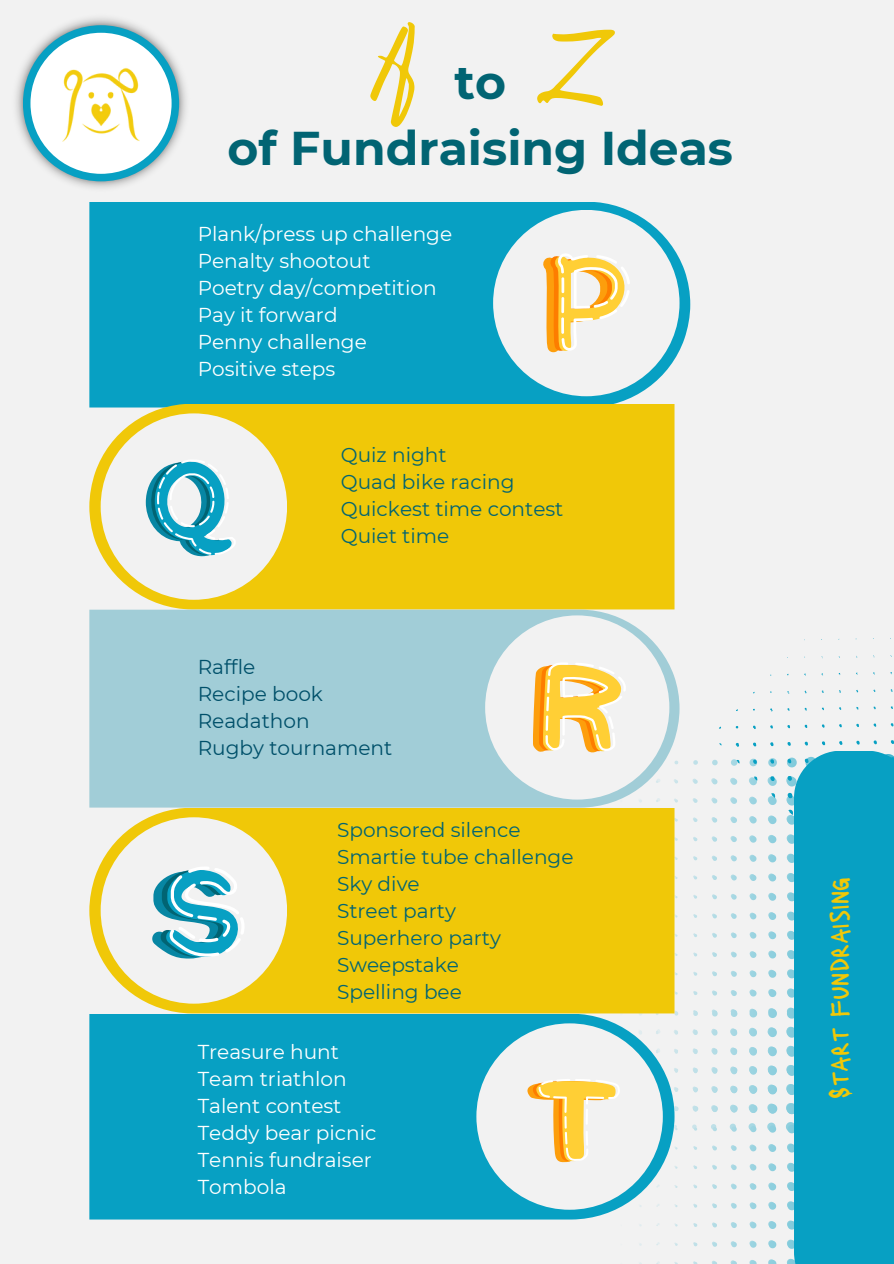
<style>
.page{position:relative;width:894px;height:1264px;background:#fff}
.page>*{position:absolute;margin:0;border:0;box-sizing:border-box;transform-origin:0 0}
.t1{font:102.75px "Bright Sunshine";color:#f0c808}
.t2{font:99.75px "Bright Sunshine";color:#f0c808}
.t3{font:700 47.25px/65.2px "Montserrat";color:#016473;text-align:center}
.t4{font:27.3px "Lacquer";color:#f0c808}
.t5{font:20.1px "Montserrat";color:#fff}
.t6{font:20.1px "Montserrat";color:#016473}
.t7{font:20.1px "Montserrat";color:#00506a}
</style>
<div class="page">
<div style="left:0;top:0;width:893px;height:1263px;background:#f2f2f2"></div>
<div style="left:89px;top:202px;width:601px;height:205px;background:#07a0c3"></div>
<div style="left:89px;top:403px;width:585px;height:206px;background:#f0c808"></div>
<svg style="left:674px;top:757px;width:119px;height:245px"></svg>
<div style="left:89px;top:609px;width:590px;height:198px;background:#a1cdd7"></div>
<svg style="left:639px;top:1002px;width:154px;height:261px"></svg>
<div style="left:89px;top:807px;width:585px;height:206px;background:#f0c808"></div>
<div style="left:89px;top:1013px;width:585px;height:206px;background:#07a0c3"></div>
<div style="left:493px;top:210px;width:186px;height:186px;background:#f2f2f2;border-radius:50%"></div>
<div style="left:101px;top:413px;width:186px;height:186px;background:#f2f2f2;border-radius:50%"></div>
<div style="left:485px;top:615px;width:184px;height:184px;background:#f2f2f2;border-radius:50%"></div>
<div style="left:101px;top:817px;width:186px;height:186px;background:#f2f2f2;border-radius:50%"></div>
<div style="left:476px;top:1023px;width:186px;height:186px;background:#f2f2f2;border-radius:50%"></div>
<img style="left:16px;top:18px;width:170px;height:170px">
<div style="left:23px;top:25px;width:156px;height:156px;background:#07a0c3;border-radius:50%"></div>
<div style="left:30px;top:33px;width:141px;height:141px;background:#fff;border-radius:50%"></div>
<img style="left:63px;top:68px;width:76px;height:74px">
<div style="left:793px;top:751px;width:100px;height:512px;background:#07a0c3"></div>
<svg style="left:820px;top:841px;width:9px;height:10px"></svg>
<div style="left:837px;top:840px;width:56px;height:81px;background:#07a0c3"></div>
<svg style="left:820px;top:824px;width:9px;height:10px"></svg>
<svg style="left:837px;top:824px;width:9px;height:9px"></svg>
<svg style="left:889px;top:823px;width:4px;height:9px"></svg>
<svg style="left:854px;top:824px;width:9px;height:9px"></svg>
<svg style="left:803px;top:825px;width:8px;height:9px"></svg>
<svg style="left:872px;top:823px;width:8px;height:10px"></svg>
<svg style="left:837px;top:807px;width:8px;height:8px"></svg>
<svg style="left:820px;top:807px;width:8px;height:9px"></svg>
<svg style="left:872px;top:807px;width:7px;height:8px"></svg>
<svg style="left:786px;top:808px;width:7px;height:8px"></svg>
<svg style="left:889px;top:806px;width:4px;height:9px"></svg>
<svg style="left:803px;top:808px;width:8px;height:8px"></svg>
<svg style="left:854px;top:807px;width:8px;height:8px"></svg>
<svg style="left:872px;top:790px;width:7px;height:7px"></svg>
<svg style="left:838px;top:791px;width:6px;height:7px"></svg>
<svg style="left:769px;top:792px;width:6px;height:7px"></svg>
<svg style="left:803px;top:791px;width:7px;height:8px"></svg>
<svg style="left:889px;top:790px;width:4px;height:7px"></svg>
<svg style="left:786px;top:791px;width:7px;height:8px"></svg>
<svg style="left:855px;top:790px;width:7px;height:8px"></svg>
<svg style="left:820px;top:791px;width:7px;height:7px"></svg>
<svg style="left:803px;top:774px;width:6px;height:7px"></svg>
<svg style="left:769px;top:775px;width:6px;height:7px"></svg>
<svg style="left:838px;top:774px;width:6px;height:6px"></svg>
<svg style="left:872px;top:773px;width:6px;height:7px"></svg>
<svg style="left:820px;top:774px;width:6px;height:7px"></svg>
<svg style="left:855px;top:773px;width:6px;height:7px"></svg>
<svg style="left:889px;top:773px;width:4px;height:6px"></svg>
<svg style="left:752px;top:775px;width:6px;height:7px"></svg>
<svg style="left:786px;top:775px;width:6px;height:6px"></svg>
<svg style="left:855px;top:757px;width:5px;height:5px"></svg>
<svg style="left:769px;top:758px;width:5px;height:6px"></svg>
<svg style="left:803px;top:757px;width:6px;height:6px"></svg>
<svg style="left:838px;top:757px;width:5px;height:6px"></svg>
<svg style="left:752px;top:758px;width:5px;height:6px"></svg>
<svg style="left:821px;top:757px;width:5px;height:6px"></svg>
<svg style="left:786px;top:758px;width:5px;height:6px"></svg>
<svg style="left:872px;top:756px;width:5px;height:6px"></svg>
<svg style="left:889px;top:756px;width:4px;height:6px"></svg>
<svg style="left:734px;top:759px;width:6px;height:5px"></svg>
<svg style="left:787px;top:742px;width:4px;height:4px"></svg>
<svg style="left:753px;top:742px;width:3px;height:5px"></svg>
<svg style="left:856px;top:740px;width:4px;height:5px"></svg>
<svg style="left:822px;top:741px;width:3px;height:4px"></svg>
<svg style="left:873px;top:740px;width:4px;height:5px"></svg>
<svg style="left:804px;top:741px;width:4px;height:5px"></svg>
<svg style="left:735px;top:742px;width:4px;height:5px"></svg>
<svg style="left:543px;top:254px;width:87px;height:99px"></svg>
<svg style="left:146px;top:460px;width:89px;height:97px"></svg>
<svg style="left:533px;top:663px;width:93px;height:89px"></svg>
<svg style="left:152px;top:867px;width:92px;height:91px"></svg>
<svg style="left:527px;top:1079px;width:93px;height:83px"></svg>
<p class="t2" style="left:370px;top:-10px;width:48px">A</p>
<p class="t1" style="left:543px;top:-16px;width:59px">Z</p>
<p class="t3" style="left:227px;top:50px;width:507px">to<br>of Fundraising Ideas</p>
<p class="t5" style="left:198px;top:222px;width:256px">Plank/press up challenge</p>
<p class="t5" style="left:198px;top:249px;width:174px">Penalty shootout</p>
<p class="t5" style="left:198px;top:276px;width:240px">Poetry day/competition</p>
<p class="t5" style="left:198px;top:303px;width:141px">Pay it forward</p>
<h1 class="t5" style="left:198px;top:330px;width:171px">Penny challenge</h1>
<p class="t5" style="left:198px;top:357px;width:139px">Positive steps</p>
<p class="t6" style="left:341px;top:442px;width:107px">Quiz night</p>
<p class="t6" style="left:341px;top:469px;width:175px">Quad bike racing</p>
<p class="t6" style="left:341px;top:496px;width:224px">Quickest time contest</p>
<p class="t6" style="left:341px;top:523px;width:110px">Quiet time</p>
<p class="t7" style="left:198px;top:654px;width:59px">Raffle</p>
<p class="t7" style="left:198px;top:681px;width:127px">Recipe book</p>
<p class="t7" style="left:198px;top:708px;width:113px">Readathon</p>
<p class="t7" style="left:198px;top:735px;width:196px">Rugby tournament</p>
<p class="t6" style="left:337px;top:817px;width:185px">Sponsored silence</p>
<p class="t6" style="left:337px;top:844px;width:238px">Smartie tube challenge</p>
<p class="t6" style="left:337px;top:871px;width:84px">Sky dive</p>
<p class="t6" style="left:337px;top:898px;width:120px">Street party</p>
<p class="t6" style="left:337px;top:925px;width:165px">Superhero party</p>
<p class="t6" style="left:337px;top:952px;width:123px">Sweepstake</p>
<p class="t6" style="left:337px;top:979px;width:126px">Spelling bee</p>
<h2 class="t5" style="left:198px;top:1039px;width:143px">Treasure hunt</h2>
<p class="t5" style="left:198px;top:1066px;width:150px">Team triathlon</p>
<p class="t5" style="left:198px;top:1093px;width:145px">Talent contest</p>
<p class="t5" style="left:198px;top:1120px;width:180px">Teddy bear picnic</p>
<p class="t5" style="left:198px;top:1147px;width:176px">Tennis fundraiser</p>
<p class="t5" style="left:198px;top:1174px;width:90px">Tombola</p>
<p class="t4" style="left:821px;top:1098px;width:223px;rotate:-90deg">Start fundraising</p>
</div>
